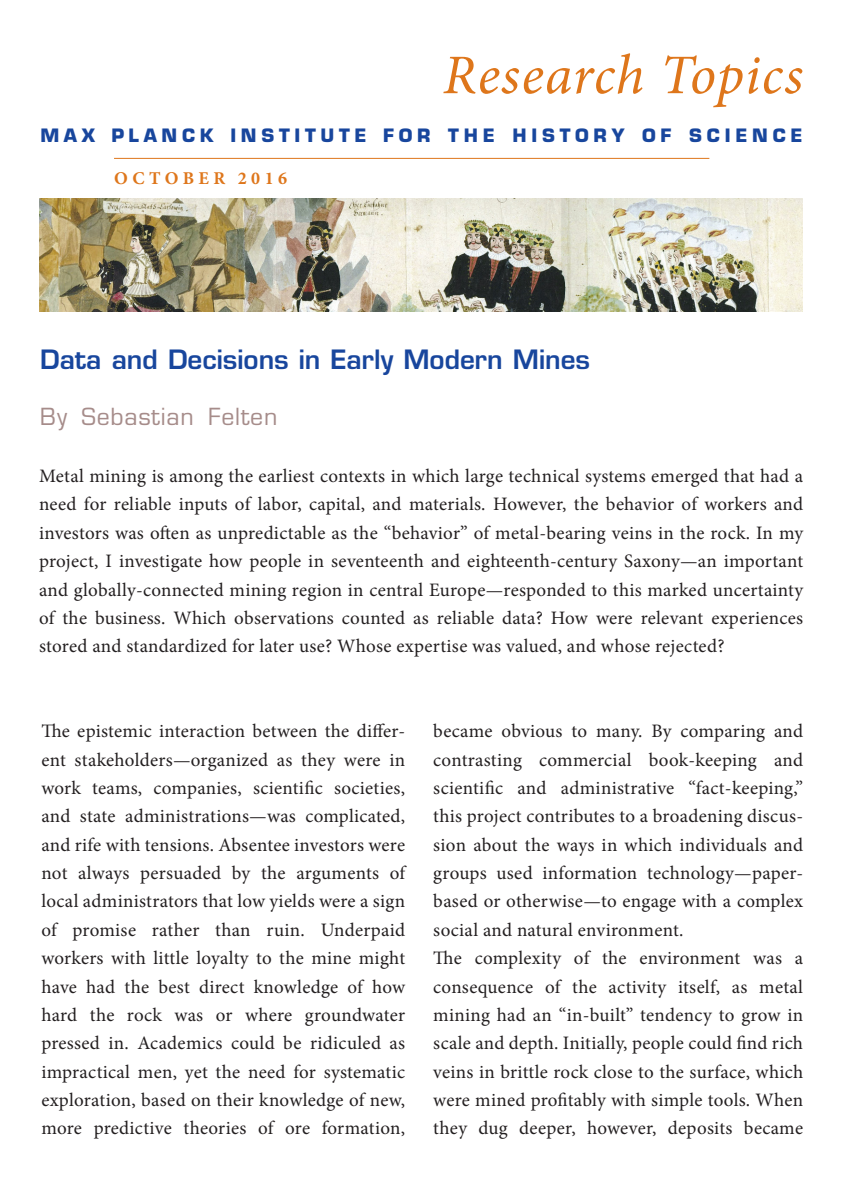
<style>
.page{position:relative;width:842px;height:1191px;background:#fff}
.page>*{position:absolute;margin:0;border:0;box-sizing:border-box;transform-origin:0 0}
.t1{font:italic 56px "Minion Pro";letter-spacing:.015em;color:#de761b}
.t2{font:600 26px "Eurostile";color:#18469d}
.t3{font:23px "Eurostile";letter-spacing:.035em;color:#a68c8a}
.t4{font:19px/28.4px "Minion Pro";letter-spacing:.015em;color:#231f20;text-align:justify}
.t5{font:700 18px "Eurostile";letter-spacing:.265em;color:#18469d}
.t6{font:700 18px "Minion Pro";letter-spacing:.245em;color:#de761b}
</style>
<div class="page">
<img style="left:40px;top:198px;width:762px;height:114px">
<hr style="left:114px;top:158px;width:595px;height:1px;background:#de761b">
<h1 class="t1" style="left:443px;top:37px;width:362px">Research Topics</h1>
<p class="t5" style="left:40px;top:124px;width:764px">MAX PLANCK INSTITUTE FOR THE HISTORY OF SCIENCE</p>
<p class="t6" style="left:114px;top:165px;width:174px">OCTOBER 2016</p>
<h2 class="t2" style="left:40px;top:343px;width:551px">Data and Decisions in Early Modern Mines</h2>
<p class="t3" style="left:40px;top:403px;width:239px">By Sebastian Felten</p>
<p class="t4" style="left:39px;top:462px;width:766px">Metal mining is among the earliest contexts in which large technical systems emerged that had a need for reliable inputs of labor, capital, and materials. However, the behavior of workers and investors was often as unpredictable as the “behavior” of metal-bearing veins in the rock. In my project, I investigate how people in seventeenth and eighteenth-century Saxony—an important and globally-connected mining region in central Europe—responded to this marked uncertainty of the business. Which observations counted as reliable data? How were relevant experiences stored and standardized for later use? Whose expertise was valued, and whose rejected?</p>
<p class="t4" style="left:41px;top:717px;width:365px">The epistemic interaction between the differ&shy;ent stakeholders—organized as they were in work teams, companies, scientific societies, and state administrations—was complicated, and rife with tensions. Absentee investors were not always persuaded by the arguments of local administrators that low yields were a sign of promise rather than ruin. Underpaid workers with little loyalty to the mine might have had the best direct knowledge of how hard the rock was or where groundwater pressed in. Academics could be ridiculed as impractical men, yet the need for systematic exploration, based on their knowledge of new, more predictive theories of ore formation,</p>
<p class="t4" style="left:433px;top:717px;width:371px;text-align:left">became obvious to many. By comparing and contrasting commercial book-keeping and scientific and administrative “fact-keeping,” this project contributes to a broadening discus&shy;sion about the ways in which individuals and groups used information technology—paper&shy;based or otherwise—to engage with a complex social and natural environment.<br>The complexity of the environment was a consequence of the activity itself, as metal mining had an “in-built” tendency to grow in scale and depth. Initially, people could find rich veins in brittle rock close to the surface, which were mined profitably with simple tools. When they dug deeper, however, deposits became</p>
</div>
